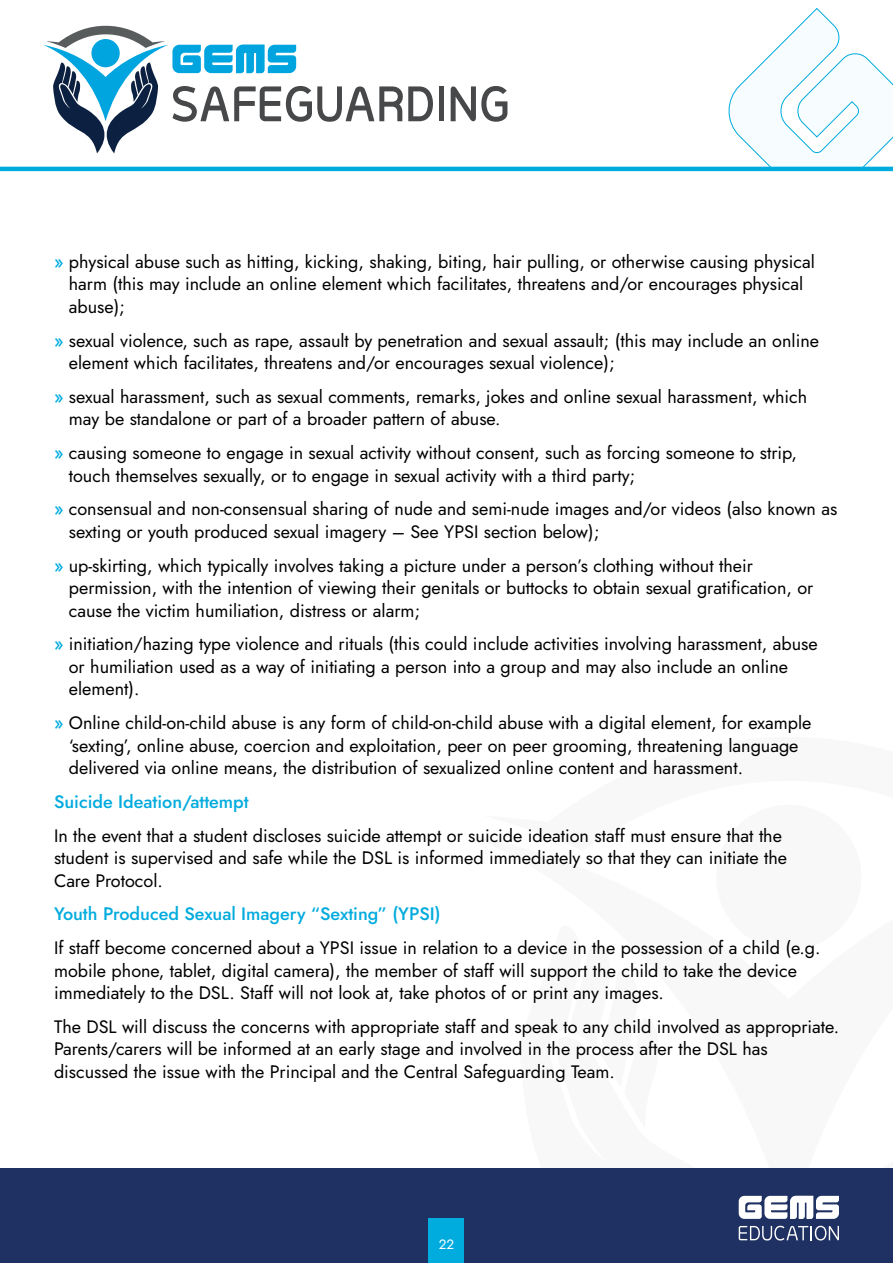
<style>
.page{position:relative;width:893px;height:1263px;background:#fff}
.page>*{position:absolute;margin:0;border:0;box-sizing:border-box;transform-origin:0 0}
.t1{font:18px/22.5px "Jost";color:#000}
.t2{font:500 18px "Jost";color:#00abde}
.t3{font:13.5px "Jost";color:#fff}
.s1{font-weight:500;color:#00abde}
</style>
<div class="page">
<div style="left:0;top:1168px;width:893px;height:95px;background:#1f3162"></div>
<svg style="left:724px;top:8px;width:169px;height:159px"></svg>
<div style="left:439px;top:86px;width:5px;height:35px;background:#46484a"></div>
<svg style="left:451px;top:86px;width:56px;height:36px"></svg>
<svg style="left:43px;top:26px;width:390px;height:127px"></svg>
<hr style="left:0;top:167px;width:893px;height:4px;background:#00abde">
<div style="left:429px;top:1218px;width:35px;height:45px;background:#00abde"></div>
<svg style="left:739px;top:1195px;width:100px;height:46px"></svg>
<p class="t1" style="left:69px;top:250px;width:747px;text-indent:-15px"><span class="s1">»</span> physical abuse such as hitting, kicking, shaking, biting, hair pulling, or otherwise causing physical harm (this may include an online element which facilitates, threatens and/or encourages physical abuse);</p>
<p class="t1" style="left:69px;top:329px;width:752px;text-indent:-15px"><span class="s1">»</span> sexual violence, such as rape, assault by penetration and sexual assault; (this may include an online element which facilitates, threatens and/or encourages sexual violence);</p>
<p class="t1" style="left:69px;top:385px;width:740px;text-indent:-15px"><span class="s1">»</span> sexual harassment, such as sexual comments, remarks, jokes and online sexual harassment, which may be standalone or part of a broader pattern of abuse.</p>
<p class="t1" style="left:69px;top:442px;width:730px;text-indent:-15px"><span class="s1">»</span> causing someone to engage in sexual activity without consent, such as forcing someone to strip, touch themselves sexually, or to engage in sexual activity with a third party;</p>
<p class="t1" style="left:69px;top:498px;width:770px;text-indent:-15px"><span class="s1">»</span> consensual and non-consensual sharing of nude and semi-nude images and/or videos (also known as sexting or youth produced sexual imagery – See YPSI section below);</p>
<p class="t1" style="left:69px;top:554px;width:746px;text-indent:-15px"><span class="s1">»</span> up-skirting, which typically involves taking a picture under a person’s clothing without their permission, with the intention of viewing their genitals or buttocks to obtain sexual gratification, or cause the victim humiliation, distress or alarm;</p>
<p class="t1" style="left:69px;top:633px;width:750px;text-indent:-15px"><span class="s1">»</span> initiation/hazing type violence and rituals (this could include activities involving harassment, abuse or humiliation used as a way of initiating a person into a group and may also include an online element).</p>
<p class="t1" style="left:69px;top:712px;width:744px;text-indent:-15px"><span class="s1">»</span> Online child-on-child abuse is any form of child-on-child abuse with a digital element, for example ‘sexting’, online abuse, coercion and exploitation, peer on peer grooming, threatening language delivered via online means, the distribution of sexualized online content and harassment.</p>
<p class="t2" style="left:54px;top:789px;width:196px">Suicide Ideation/attempt</p>
<p class="t1" style="left:54px;top:824px;width:735px">In the event that a student discloses suicide attempt or suicide ideation staff must ensure that the student is supervised and safe while the DSL is informed immediately so that they can initiate the<br>Care Protocol.</p>
<p class="t2" style="left:54px;top:902px;width:388px">Youth Produced Sexual Imagery “Sexting” (YPSI)</p>
<p class="t1" style="left:54px;top:937px;width:768px">If staff become concerned about a YPSI issue in relation to a device in the possession of a child (e.g. mobile phone, tablet, digital camera), the member of staff will support the child to take the device immediately to the DSL. Staff will not look at, take photos of or print any images.</p>
<p class="t1" style="left:54px;top:1015px;width:786px">The DSL will discuss the concerns with appropriate staff and speak to any child involved as appropriate.<br>Parents/carers will be informed at an early stage and involved in the process after the DSL has discussed the issue with the Principal and the Central Safeguarding Team.</p>
<p class="t3" style="left:439px;top:1235px;width:17px">22</p>
</div>
